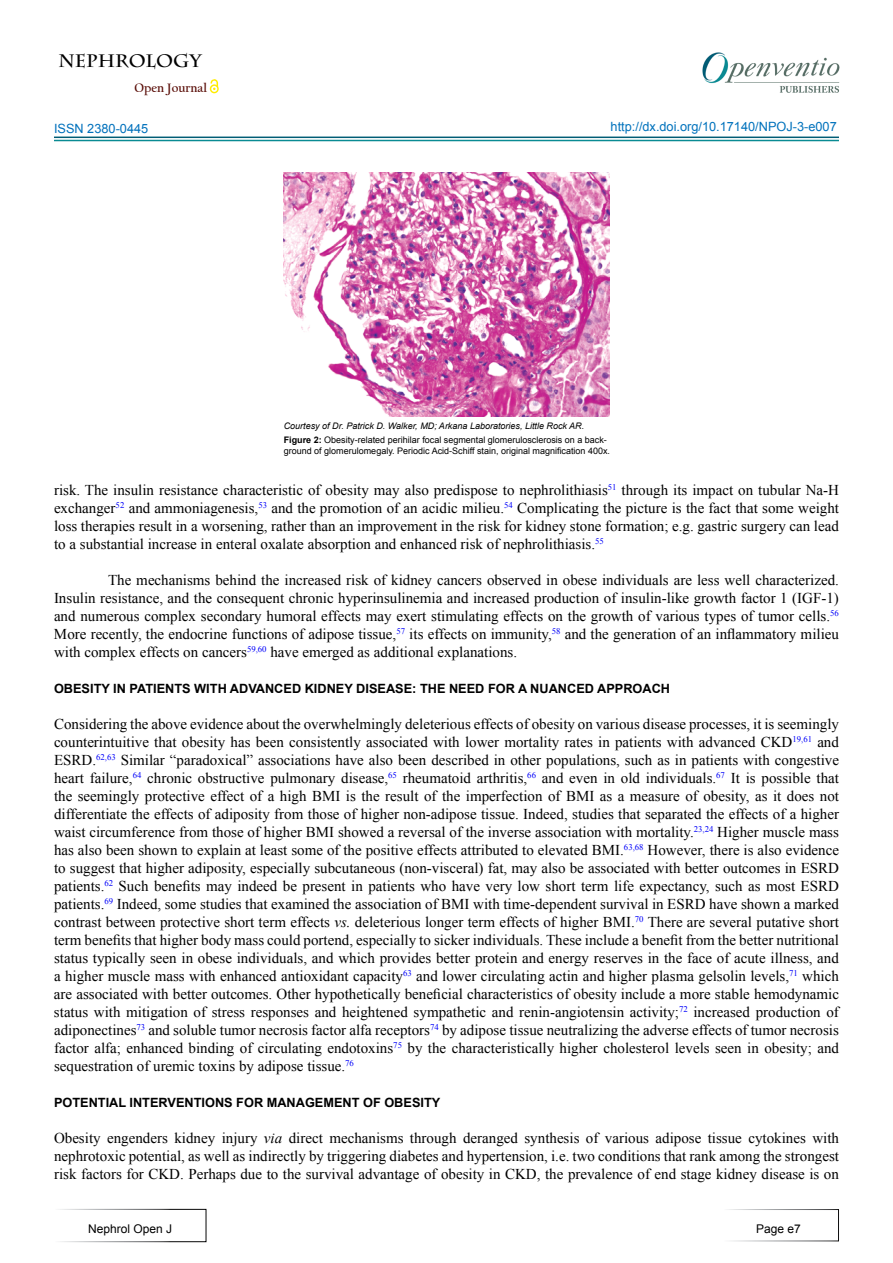
<style>
.page{position:relative;width:893px;height:1263px;background:#fff}
.page>*{position:absolute;margin:0;border:0;box-sizing:border-box;transform-origin:0 0}
.t1{font:700 18px "Charlemagne Std";color:#000}
.t2{font:15px/18px "Times New Roman";color:#000;text-align:justify}
.t3{font:700 12.75px "Arial";color:#000}
.t4{font:12.75px "Arial";color:#0072bc}
.t5{font:12.75px "Arial";color:#0071bc}
.t6{font:700 12.75px "Californian FB";color:#580b05}
.t7{font:12px "Arial";color:#000}
.t8{font:9px/10.8px "Arial";color:#000}
.t9{font:italic 9px "Arial";color:#000}
.s1{font-weight:700}
.s2{font-style:italic}
</style>
<div class="page">
<hr style="left:54px;top:137px;width:785px;height:1px;background:#015d75">
<hr style="left:54px;top:140px;width:785px;height:1px;background:#0a8b93">
<svg style="left:210px;top:84px;width:9px;height:9px"></svg>
<svg style="left:211px;top:79px;width:7px;height:13px"></svg>
<img style="left:702px;top:52px;width:138px;height:41px">
<div style="left:54px;top:1209px;width:152px;height:33px;border:1px solid #fff"></div>
<div style="left:723px;top:1209px;width:116px;height:32px;border:1px solid #fff"></div>
<img style="left:284px;top:173px;width:325px;height:244px">
<p class="t1" style="left:58px;top:50px;width:144px">NEPHROLOGY</p>
<p class="t6" style="left:135px;top:80px;width:74px">Open Journal</p>
<p class="t5" style="left:54px;top:121px;width:96px">ISSN 2380-0445</p>
<p class="t4" style="left:611px;top:118px;width:228px">http://dx.doi.org/10.17140/NPOJ-3-e007</p>
<p class="t9" style="left:284px;top:419px;width:302px">Courtesy of Dr. Patrick D. Walker, MD; Arkana Laboratories, Little Rock AR.</p>
<p class="t8" style="left:284px;top:435px;width:328px"><span class="s1">Figure 2:</span> Obesity-related perihilar focal segmental glomerulosclerosis on a back&shy;ground of glomerulomegaly. Periodic Acid-Schiff stain, original magnification 400x.</p>
<p class="t2" style="left:54px;top:481px;width:786px">risk. The insulin resistance characteristic of obesity may also predispose to nephrolithiasis<sup>51</sup> through its impact on tubular Na-H exchanger<sup>52</sup> and ammoniagenesis,<sup>53</sup> and the promotion of an acidic milieu.<sup>54</sup> Complicating the picture is the fact that some weight loss therapies result in a worsening, rather than an improvement in the risk for kidney stone formation; e.g. gastric surgery can lead to a substantial increase in enteral oxalate absorption and enhanced risk of nephrolithiasis.<sup>55</sup></p>
<p class="t2" style="left:54px;top:571px;width:786px;text-indent:54px">The mechanisms behind the increased risk of kidney cancers observed in obese individuals are less well characterized.<br>Insulin resistance, and the consequent chronic hyperinsulinemia and increased production of insulin-like growth factor 1 (IGF-1) and numerous complex secondary humoral effects may exert stimulating effects on the growth of various types of tumor cells.<sup>56<br></sup>More recently, the endocrine functions of adipose tissue,<sup>57</sup> its effects on immunity,<sup>58</sup> and the generation of an inflammatory milieu with complex effects on cancers<sup>59,60</sup> have emerged as additional explanations.</p>
<p class="t3" style="left:54px;top:680px;width:618px">OBESITY IN PATIENTS WITH ADVANCED KIDNEY DISEASE: THE NEED FOR A NUANCED APPROACH</p>
<p class="t2" style="left:54px;top:715px;width:786px">Considering the above evidence about the overwhelmingly deleterious effects of obesity on various disease processes, it is seemingly counterintuitive that obesity has been consistently associated with lower mortality rates in patients with advanced CKD<sup>19,61</sup> and ESRD.<sup>62,63</sup> Similar “paradoxical” associations have also been described in other populations, such as in patients with congestive heart failure,<sup>64</sup> chronic obstructive pulmonary disease,<sup>65</sup> rheumatoid arthritis,<sup>66</sup> and even in old individuals.<sup>67</sup> It is possible that the seemingly protective effect of a high BMI is the result of the imperfection of BMI as a measure of obesity, as it does not differentiate the effects of adiposity from those of higher non-adipose tissue. Indeed, studies that separated the effects of a higher waist circumference from those of higher BMI showed a reversal of the inverse association with mortality.<sup>23,24</sup> Higher muscle mass has also been shown to explain at least some of the positive effects attributed to elevated BMI.<sup>63,68</sup> However, there is also evidence to suggest that higher adiposity, especially subcutaneous (non-visceral) fat, may also be associated with better outcomes in ESRD patients.<sup>62</sup> Such benefits may indeed be present in patients who have very low short term life expectancy, such as most ESRD patients.<sup>69</sup> Indeed, some studies that examined the association of BMI with time-dependent survival in ESRD have shown a marked contrast between protective short term effects <span class="s2">vs.</span> deleterious longer term effects of higher BMI.<sup>70</sup> There are several putative short term benefits that higher body mass could portend, especially to sicker individuals. These include a benefit from the better nutritional status typically seen in obese individuals, and which provides better protein and energy reserves in the face of acute illness, and a higher muscle mass with enhanced antioxidant capacity<sup>63</sup> and lower circulating actin and higher plasma gelsolin levels,<sup>71</sup> which are associated with better outcomes. Other hypothetically beneficial characteristics of obesity include a more stable hemodynamic status with mitigation of stress responses and heightened sympathetic and renin-angiotensin activity;<sup>72</sup> increased production of adiponectines<sup>73</sup> and soluble tumor necrosis factor alfa receptors<sup>74</sup> by adipose tissue neutralizing the adverse effects of tumor necrosis factor alfa; enhanced binding of circulating endotoxins<sup>75</sup> by the characteristically higher cholesterol levels seen in obesity; and sequestration of uremic toxins by adipose tissue.<sup>76</sup></p>
<p class="t3" style="left:54px;top:1094px;width:388px">POTENTIAL INTERVENTIONS FOR MANAGEMENT OF OBESITY</p>
<p class="t2" style="left:54px;top:1129px;width:786px">Obesity engenders kidney injury <span class="s2">via</span> direct mechanisms through deranged synthesis of various adipose tissue cytokines with nephrotoxic potential, as well as indirectly by triggering diabetes and hypertension, i.e. two conditions that rank among the strongest risk factors for CKD. Perhaps due to the survival advantage of obesity in CKD, the prevalence of end stage kidney disease is on</p>
<p class="t7" style="left:88px;top:1221px;width:86px">Nephrol Open J</p>
<p class="t7" style="left:756px;top:1221px;width:46px">Page e7</p>
</div>
